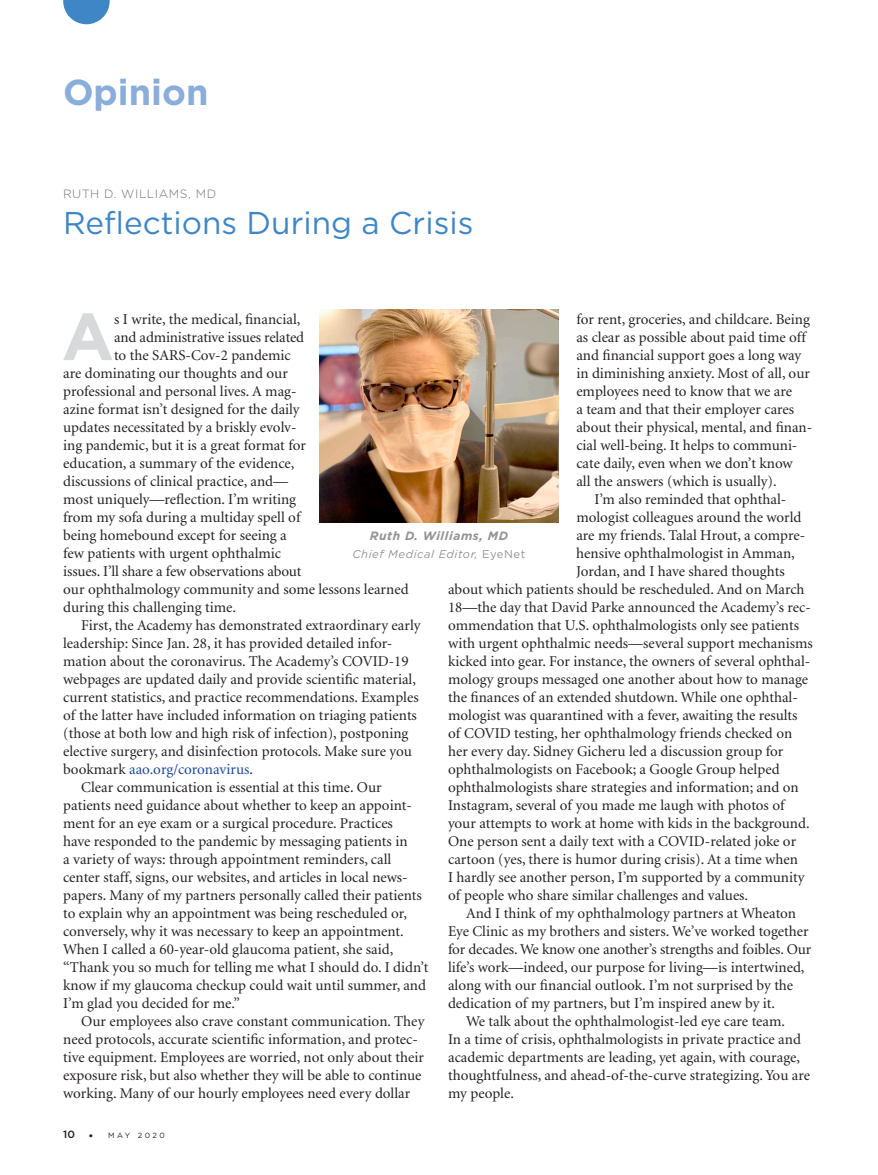
<style>
.page{position:relative;width:878px;height:1175px;background:#fff}
.page>*{position:absolute;margin:0;border:0;box-sizing:border-box;transform-origin:0 0}
.BODY_text_dropcap{font:700 66.45px "Gotham";color:#d8d9db}
.DEPT_Header{font:700 36px "Gotham";color:#8badda}
.DEPT_Headline{font:31.5px "Gotham";color:#3f86c7}
.BODY_text{font:15px/18px "Minion";color:#231f20}
.BODY_text_dropcap-2{font:15px "Minion";color:#231f20}
.BODY_text-2{font:300 12px "Gotham";letter-spacing:.05em;color:#717275}
.VIEW_caption_name{font:italic 700 12px "Gotham";letter-spacing:.05em;color:#919396}
.VIEW_caption_name-2{font:italic 11.25px "Gotham";letter-spacing:.05em;color:#919396}
.t1{font:7.5px "Gotham";letter-spacing:.34em;color:#231f20}
.s1{color:#18469d}
.s2{font-style:normal}
.s3{font-weight:500;font-size:10.5px}
.s4{font-weight:300;font-size:12px}
</style>
<div class="page">
<svg style="left:63px;top:0;width:47px;height:24px"></svg>
<img style="left:320px;top:310px;width:238px;height:212px">
<p class="DEPT_Header" style="left:63px;top:69px;width:147px">Opinion</p>
<p class="BODY_text-2" style="left:63px;top:186px;width:155px">RUTH D. WILLIAMS, MD</p>
<p class="DEPT_Headline" style="left:63px;top:203px;width:412px">Reflections During a Crisis</p>
<p class="BODY_text_dropcap" style="left:62px;top:292px;width:54px">A</p>
<p class="BODY_text_dropcap-2" style="left:114px;top:312px;width:188px">s I write, the medical, financial,</p>
<p class="BODY_text" style="left:576px;top:311px;width:237px">for rent, groceries, and childcare. Being as clear as possible about paid time off and financial support goes a long way in diminishing anxiety. Most of all, our employees need to know that we are<br>a team and that their employer cares about their physical, mental, and finan&shy;cial well-being. It helps to communi&shy;cate daily, even when we don’t know<br>all the answers (which is usually).</p>
<p class="BODY_text" style="left:594px;top:491px;width:193px">I’m also reminded that ophthal-</p>
<p class="BODY_text" style="left:576px;top:509px;width:226px">mologist colleagues around the world</p>
<p class="BODY_text" style="left:576px;top:527px;width:230px">are my friends. Talal Hrout, a compre-</p>
<p class="BODY_text" style="left:576px;top:545px;width:220px">hensive ophthalmologist in Amman,</p>
<p class="BODY_text" style="left:576px;top:563px;width:210px">Jordan, and I have shared thoughts</p>
<p class="BODY_text" style="left:448px;top:581px;width:358px">about which patients should be rescheduled. And on March</p>
<p class="BODY_text" style="left:448px;top:599px;width:364px">18—the day that David Parke announced the Academy’s rec-</p>
<p class="BODY_text" style="left:448px;top:617px;width:352px">ommendation that U.S. ophthalmologists only see patients</p>
<p class="BODY_text" style="left:448px;top:635px;width:366px">with urgent ophthalmic needs—several support mechanisms</p>
<p class="BODY_text" style="left:448px;top:653px;width:362px">kicked into gear. For instance, the owners of several ophthal-</p>
<p class="BODY_text" style="left:448px;top:671px;width:361px">mology groups messaged one another about how to manage</p>
<p class="BODY_text" style="left:448px;top:689px;width:351px">the finances of an extended shutdown. While one ophthal-</p>
<p class="BODY_text" style="left:448px;top:707px;width:351px">mologist was quarantined with a fever, awaiting the results</p>
<p class="BODY_text" style="left:448px;top:725px;width:345px">of COVID testing, her ophthalmology friends checked on</p>
<p class="BODY_text" style="left:448px;top:743px;width:337px">her every day. Sidney Gicheru led a discussion group for</p>
<p class="BODY_text" style="left:448px;top:761px;width:333px">ophthalmologists on Facebook; a Google Group helped</p>
<p class="BODY_text" style="left:448px;top:779px;width:352px">ophthalmologists share strategies and information; and on</p>
<p class="BODY_text" style="left:448px;top:797px;width:338px">Instagram, several of you made me laugh with photos of</p>
<p class="BODY_text" style="left:448px;top:815px;width:363px">your attempts to work at home with kids in the background.</p>
<p class="BODY_text" style="left:448px;top:833px;width:349px">One person sent a daily text with a COVID-related joke or</p>
<p class="BODY_text" style="left:448px;top:851px;width:351px">cartoon (yes, there is humor during crisis). At a time when</p>
<p class="BODY_text" style="left:448px;top:869px;width:358px">I hardly see another person, I’m supported by a community</p>
<p class="BODY_text" style="left:448px;top:887px;width:301px">of people who share similar challenges and values.</p>
<p class="BODY_text" style="left:448px;top:905px;width:364px;text-indent:18px">And I think of my ophthalmology partners at Wheaton Eye Clinic as my brothers and sisters. We’ve worked together for decades. We know one another’s strengths and foibles. Our life’s work—indeed, our purpose for living—is intertwined, along with our financial outlook. I’m not surprised by the dedication of my partners, but I’m inspired anew by it.</p>
<p class="BODY_text" style="left:448px;top:1013px;width:363px;text-indent:18px">We talk about the ophthalmologist-led eye care team.<br>In a time of crisis, ophthalmologists in private practice and academic departments are leading, yet again, with courage, thoughtfulness, and ahead-of-the-curve strategizing. You are my people.</p>
<p class="BODY_text_dropcap-2" style="left:114px;top:330px;width:191px">and administrative issues related</p>
<p class="BODY_text_dropcap-2" style="left:114px;top:348px;width:178px">to the SARS-Cov-2 pandemic</p>
<p class="BODY_text_dropcap-2" style="left:63px;top:366px;width:226px">are dominating our thoughts and our</p>
<p class="BODY_text_dropcap-2" style="left:63px;top:384px;width:235px">professional and personal lives. A mag-</p>
<p class="BODY_text_dropcap-2" style="left:63px;top:402px;width:238px">azine format isn’t designed for the daily</p>
<p class="BODY_text_dropcap-2" style="left:63px;top:420px;width:235px">updates necessitated by a briskly evolv-</p>
<p class="BODY_text_dropcap-2" style="left:63px;top:438px;width:244px">ing pandemic, but it is a great format for</p>
<p class="BODY_text_dropcap-2" style="left:63px;top:456px;width:233px">education, a summary of the evidence,</p>
<p class="BODY_text_dropcap-2" style="left:63px;top:474px;width:226px">discussions of clinical practice, and—</p>
<p class="BODY_text_dropcap-2" style="left:63px;top:492px;width:234px">most uniquely—reflection. I’m writing</p>
<p class="BODY_text_dropcap-2" style="left:63px;top:510px;width:239px">from my sofa during a multiday spell of</p>
<p class="BODY_text_dropcap-2" style="left:63px;top:528px;width:225px">being homebound except for seeing a</p>
<p class="BODY_text_dropcap-2" style="left:63px;top:546px;width:219px">few patients with urgent ophthalmic</p>
<p class="BODY_text_dropcap-2" style="left:63px;top:564px;width:240px">issues. I’ll share a few observations about</p>
<p class="BODY_text_dropcap-2" style="left:63px;top:582px;width:347px">our ophthalmology community and some lessons learned</p>
<p class="BODY_text_dropcap-2" style="left:63px;top:600px;width:174px">during this challenging time.</p>
<p class="BODY_text" style="left:63px;top:617px;width:359px;text-indent:18px">First, the Academy has demonstrated extraordinary early leadership: Since Jan. 28, it has provided detailed infor&shy;mation about the coronavirus. The Academy’s COVID-19 webpages are updated daily and provide scientific material, current statistics, and practice recommendations. Examples of the latter have included information on triaging patients (those at both low and high risk of infection), postponing elective surgery, and disinfection protocols. Make sure you bookmark <span class="s1">aao.org/coronavirus</span>.</p>
<p class="BODY_text" style="left:63px;top:779px;width:367px;text-indent:18px">Clear communication is essential at this time. Our patients need guidance about whether to keep an appoint&shy;ment for an eye exam or a surgical procedure. Practices<br>have responded to the pandemic by messaging patients in<br>a variety of ways: through appointment reminders, call center staff, signs, our websites, and articles in local news&shy;papers. Many of my partners personally called their patients to explain why an appointment was being rescheduled or, conversely, why it was necessary to keep an appointment.<br>When I called a 60-year-old glaucoma patient, she said, “Thank you so much for telling me what I should do. I didn’t know if my glaucoma checkup could wait until summer, and I’m glad you decided for me.”</p>
<p class="BODY_text" style="left:63px;top:1013px;width:362px;text-indent:18px">Our employees also crave constant communication. They need protocols, accurate scientific information, and protec&shy;tive equipment. Employees are worried, not only about their exposure risk, but also whether they will be able to continue working. Many of our hourly employees need every dollar</p>
<p class="VIEW_caption_name" style="left:370px;top:528px;width:140px">Ruth D. Williams, MD</p>
<p class="VIEW_caption_name-2" style="left:352px;top:547px;width:174px">Chief Medical Editor, <span class="s2">EyeNet</span></p>
<p class="t1" style="left:63px;top:1130px;width:103px"><span class="s3">10</span> <span class="s4">•</span> MAY 2020</p>
</div>
